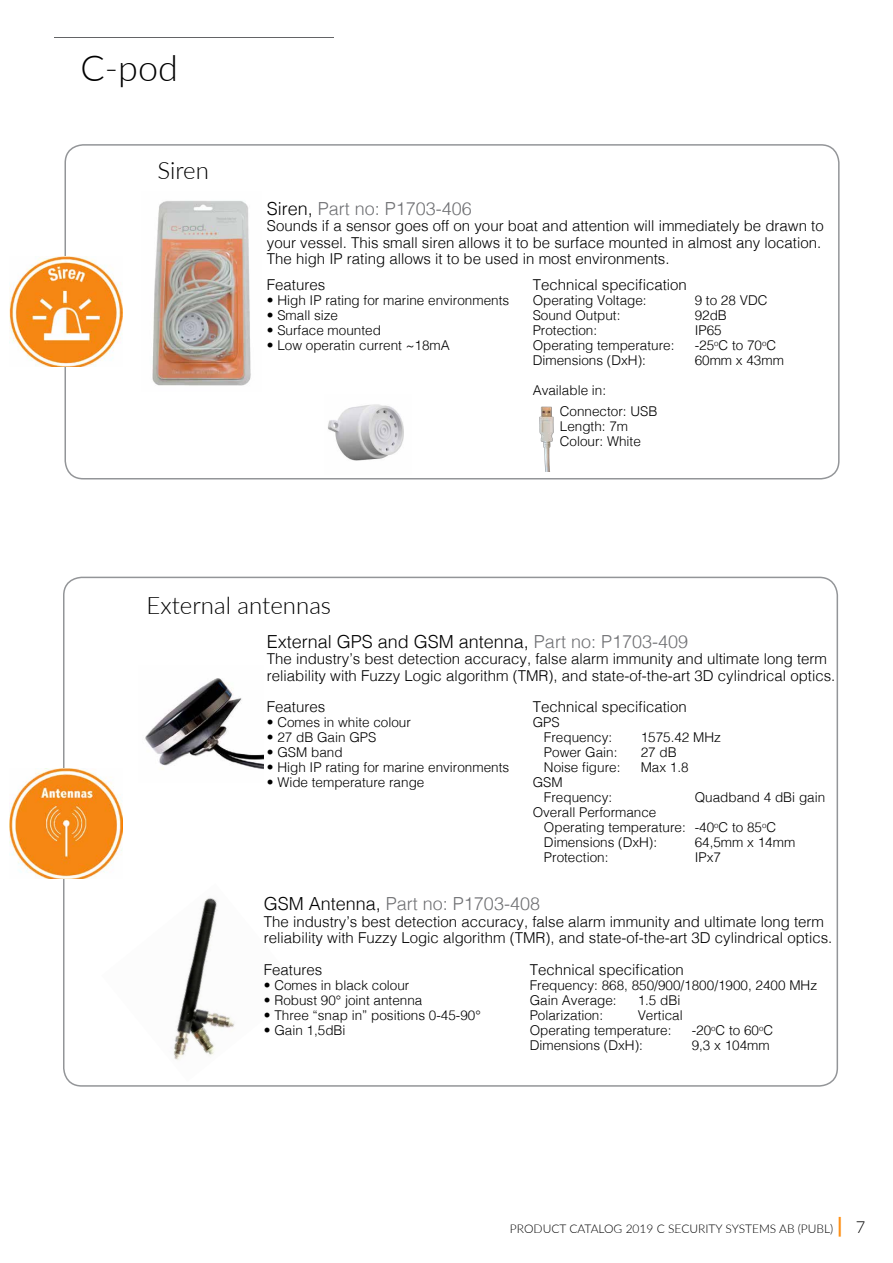
<style>
.page{position:relative;width:893px;height:1263px;background:#fff}
.page>*{position:absolute;margin:0;border:0;box-sizing:border-box;transform-origin:0 0}
.t1{font:300 36px "Lato";color:#000}
.t2{font:300 24px "Lato";color:#000}
.t3{font:300 18px "Helvetica";color:#6f7073}
.t4{font:300 18px "Helvetica";color:#000}
.t5{font:300 15px/16.5px "Helvetica";color:#000}
.t6{font:300 13.5px/15px "Helvetica";color:#000}
.t7{font:300 12px "Lato";color:#000}
.s1{color:#000}
.s2{color:#6f7073}
.s3{font-weight:700;font-size:21px;color:#fe8f13}
.s4{font-size:16.5px}
</style>
<div class="page">
<div style="left:64px;top:144px;width:776px;height:335px;border:2px solid #939598;border-radius:18px"></div>
<img style="left:173px;top:898px;width:62px;height:162px">
<img style="left:10px;top:257px;width:112px;height:110px">
<img style="left:152px;top:200px;width:99px;height:186px">
<img style="left:145px;top:678px;width:119px;height:92px">
<img style="left:10px;top:769px;width:112px;height:110px">
<img style="left:539px;top:406px;width:14px;height:66px">
<img style="left:328px;top:404px;width:76px;height:57px">
<hr style="left:54px;top:37px;width:280px;height:1px;background:#636466">
<h1 class="t1" style="left:81px;top:44px;width:99px">C-pod</h1>
<h2 class="t2" style="left:158px;top:153px;width:53px">Siren</h2>
<h3 class="t3" style="left:267px;top:193px;width:207px"><span class="s1">Siren,</span> Part no: P1703-406</h3>
<p class="t5" style="left:267px;top:217px;width:558px">Sounds if a sensor goes off on your boat and attention will immediately be drawn to your vessel. This small siren allows it to be surface mounted in almost any location.<br>The high IP rating allows it to be used in most environments.</p>
<p class="t5" style="left:533px;top:276px;width:156px">Technical specification</p>
<p class="t6" style="left:533px;top:292px;width:116px">Operating Voltage:</p>
<p class="t6" style="left:695px;top:292px;width:74px">9 to 28 VDC</p>
<p class="t6" style="left:533px;top:307px;width:89px">Sound Output:</p>
<p class="t6" style="left:695px;top:307px;width:34px">92dB</p>
<p class="t6" style="left:533px;top:322px;width:66px">Protection:</p>
<p class="t6" style="left:695px;top:322px;width:29px">IP65</p>
<p class="t6" style="left:533px;top:337px;width:143px">Operating temperature:</p>
<p class="t6" style="left:695px;top:337px;width:83px">-25<sup>o</sup>C to 70<sup>o</sup>C</p>
<p class="t6" style="left:533px;top:352px;width:115px">Dimensions (DxH):</p>
<p class="t6" style="left:695px;top:352px;width:91px">60mm x 43mm</p>
<p class="t6" style="left:533px;top:382px;width:75px">Available in:</p>
<p class="t5" style="left:267px;top:276px;width:60px">Features</p>
<p class="t6" style="left:267px;top:292px;width:244px">• High IP rating for marine environments</p>
<p class="t6" style="left:267px;top:307px;width:73px">• Small size</p>
<p class="t6" style="left:267px;top:322px;width:116px">• Surface mounted</p>
<p class="t6" style="left:267px;top:337px;width:184px">• Low operatin current ~18mA</p>
<p class="t6" style="left:560px;top:403px;width:99px">Connector: USB<br>Length: 7m<br>Colour: White</p>
<h2 class="t2" style="left:147px;top:588px;width:186px">External antennas</h2>
<h3 class="t4" style="left:267px;top:626px;width:423px">External GPS and GSM antenna, <span class="s2">Part no: P1703-409</span></h3>
<p class="t5" style="left:267px;top:649px;width:570px">The industry’s best detection accuracy, false alarm immunity and ultimate long term reliability with Fuzzy Logic algorithm (TMR), and state-of-the-art 3D cylindrical optics.</p>
<p class="t5" style="left:533px;top:698px;width:156px">Technical specification</p>
<p class="t6" style="left:544px;top:714px;width:70px;text-indent:-11px">GPS<br>Frequency:</p>
<p class="t5" style="left:267px;top:698px;width:60px">Features</p>
<p class="t6" style="left:267px;top:714px;width:146px">• Comes in white colour</p>
<p class="t6" style="left:267px;top:729px;width:111px">• 27 dB Gain GPS</p>
<p class="t6" style="left:267px;top:744px;width:77px">• GSM band</p>
<p class="t6" style="left:267px;top:759px;width:244px">• High IP rating for marine environments</p>
<p class="t6" style="left:267px;top:774px;width:159px">• Wide temperature range</p>
<p class="t6" style="left:641px;top:729px;width:82px">1575.42 MHz</p>
<p class="t6" style="left:544px;top:744px;width:75px">Power Gain:</p>
<p class="t6" style="left:641px;top:744px;width:38px">27 dB</p>
<p class="t6" style="left:544px;top:759px;width:78px">Noise figure:</p>
<p class="t6" style="left:641px;top:759px;width:50px">Max 1.8</p>
<p class="t6" style="left:544px;top:774px;width:70px;text-indent:-11px">GSM<br>Frequency:</p>
<p class="t6" style="left:695px;top:789px;width:132px">Quadband 4 dBi gain</p>
<p class="t6" style="left:544px;top:804px;width:234px;text-indent:-11px">Overall Performance<br>Operating temperature: -40<sup>o</sup>C to 85<sup>o</sup>C<br>Dimensions (DxH):</p>
<p class="t6" style="left:695px;top:834px;width:102px">64,5mm x 14mm</p>
<p class="t6" style="left:544px;top:849px;width:66px">Protection:</p>
<p class="t6" style="left:695px;top:849px;width:28px">IPx7</p>
<h3 class="t3" style="left:264px;top:888px;width:278px"><span class="s1">GSM Antenna,</span> Part no: P1703-408</h3>
<p class="t5" style="left:264px;top:912px;width:570px">The industry’s best detection accuracy, false alarm immunity and ultimate long term reliability with Fuzzy Logic algorithm (TMR), and state-of-the-art 3D cylindrical optics.</p>
<p class="t5" style="left:530px;top:960px;width:156px">Technical specification</p>
<p class="t6" style="left:530px;top:977px;width:289px">Frequency: 868, 850/900/1800/1900, 2400 MHz<br>Gain Average:</p>
<p class="t5" style="left:264px;top:960px;width:60px">Features</p>
<p class="t6" style="left:264px;top:977px;width:147px">• Comes in black colour</p>
<p class="t6" style="left:264px;top:992px;width:160px">• Robust 90° joint antenna</p>
<p class="t6" style="left:264px;top:1007px;width:218px">• Three “snap in” positions 0-45-90°</p>
<p class="t6" style="left:264px;top:1022px;width:83px">• Gain 1,5dBi</p>
<p class="t6" style="left:638px;top:992px;width:44px">1.5 dBi</p>
<p class="t6" style="left:530px;top:1007px;width:155px;text-indent:108px">Vertical<br>Operating temperature:</p>
<p class="t6" style="left:530px;top:1007px;width:75px">Polarization:</p>
<p class="t6" style="left:692px;top:1022px;width:83px">-20<sup>o</sup>C to 60<sup>o</sup>C</p>
<p class="t6" style="left:530px;top:1037px;width:115px">Dimensions (DxH):</p>
<p class="t6" style="left:692px;top:1037px;width:80px">9,3 x 104mm</p>
<p class="t7" style="left:510px;top:1221px;width:357px">PRODUCT CATALOG 2019 C SECURITY SYSTEMS AB (PUBL) <span class="s3">|</span> <span class="s4">7</span></p>
</div>
